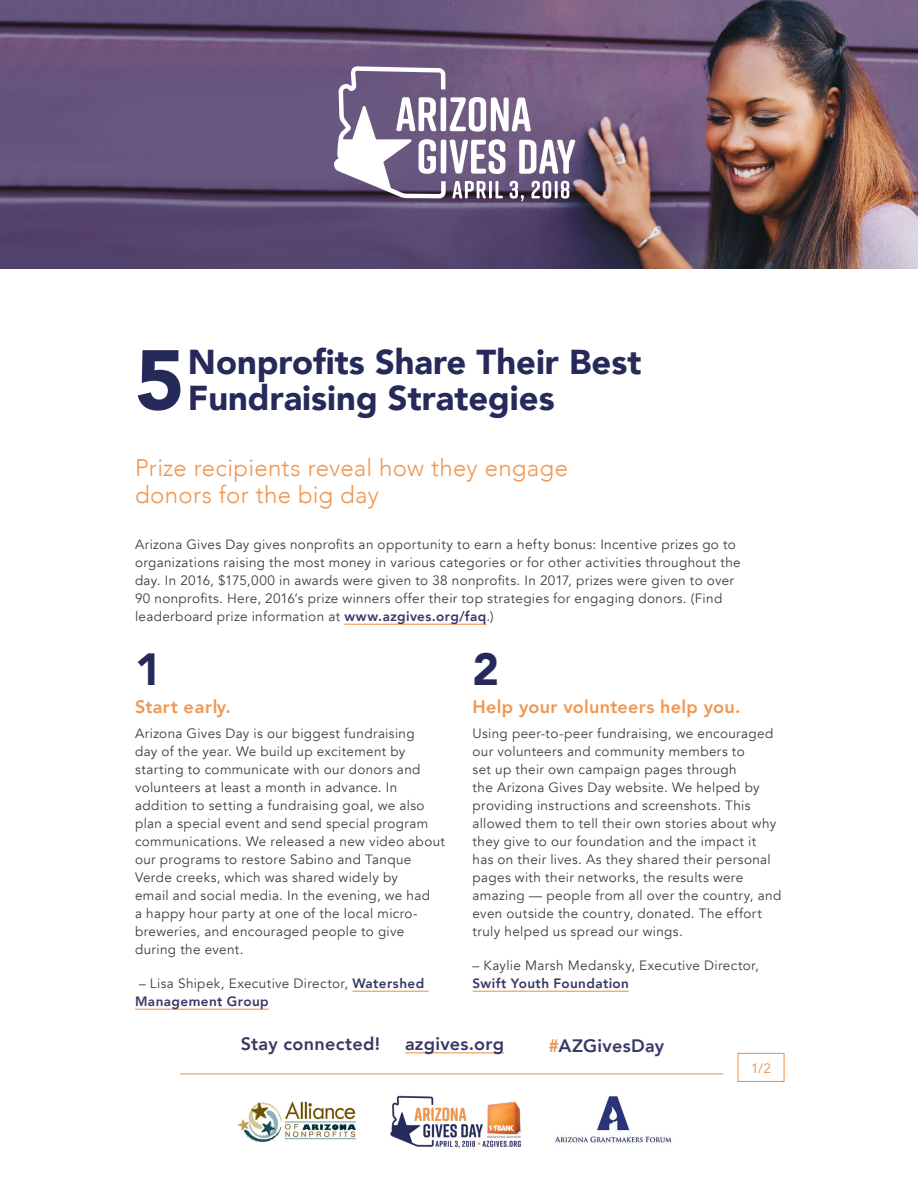
<style>
.page{position:relative;width:918px;height:1188px;background:#fff}
.page>*{position:absolute;margin:0;border:0;box-sizing:border-box;transform-origin:0 0}
.Headline{font:900 84px "Avenir";color:#262a5b}
.Headline-2{font:900 45px "Avenir";color:#262a5b}
.t1{font:900 34.5px "Avenir";color:#262a5b}
.t2{font:300 24px/27px "Avenir";letter-spacing:.01em;color:#f1964f}
.t3{font:800 18px "Avenir";letter-spacing:.02em;color:#f1964f}
.t4{font:800 18px "Avenir";letter-spacing:.02em;color:#373865}
.Body{font:13.5px/18px "Avenir";letter-spacing:.025em;color:#3e3e3f}
.Body-2{font:13.5px "Avenir";color:#ef8b3e}
.s1{font-weight:800;color:#373865}
.s2{color:#f1964f}
</style>
<div class="page">
<img style="left:237px;top:1102px;width:119px;height:41px">
<img style="left:555px;top:1096px;width:117px;height:49px">
<hr style="left:180px;top:1074px;width:543px;height:1px;background:#ef8b3e">
<hr style="left:405px;top:1052px;width:99px;height:1px;background:#ef8b3e">
<img style="left:390px;top:1095px;width:132px;height:53px">
<img style="left:0;top:0;width:918px;height:269px">
<div style="left:738px;top:1053px;width:46px;height:29px;border:1px solid #ef8b3e"></div>
<hr style="left:344px;top:624px;width:143px;height:1px;background:#ef8b3e">
<hr style="left:352px;top:991px;width:77px;height:1px;background:#ef8b3e">
<hr style="left:135px;top:1009px;width:134px;height:1px;background:#ef8b3e">
<hr style="left:473px;top:991px;width:156px;height:1px;background:#ef8b3e">
<svg style="left:334px;top:66px;width:241px;height:135px"></svg>
<h1 class="t1" style="left:188px;top:333px;width:455px">Nonprofits Share Their Best</h1>
<p class="Headline" style="left:135px;top:308px;width:51px">5</p>
<h1 class="t1" style="left:188px;top:369px;width:368px">Fundraising Strategies</h1>
<h2 class="t2" style="left:135px;top:454px;width:434px">Prize recipients reveal how they engage donors for the big day</h2>
<p class="Body" style="left:135px;top:536px;width:607px">Arizona Gives Day gives nonprofits an opportunity to earn a hefty bonus: Incentive prizes go to organizations raising the most money in various categories or for other activities throughout the day. In 2016, $175,000 in awards were given to 38 nonprofits. In 2017, prizes were given to over 90 nonprofits. Here, 2016’s prize winners offer their top strategies for engaging donors. (Find leaderboard prize information at <span class="s1">www.azgives.org/faq</span>.)</p>
<p class="Headline-2" style="left:135px;top:631px;width:28px">1</p>
<p class="Headline-2" style="left:472px;top:631px;width:28px">2</p>
<h3 class="t3" style="left:135px;top:693px;width:97px">Start early.</h3>
<p class="Body" style="left:135px;top:725px;width:312px">Arizona Gives Day is our biggest fundraising<br>day of the year. We build up excitement by starting to communicate with our donors and volunteers at least a month in advance. In addition to setting a fundraising goal, we also plan a special event and send special program communications. We released a new video about our programs to restore Sabino and Tanque Verde creeks, which was shared widely by<br>email and social media. In the evening, we had<br>a happy hour party at one of the local micro&shy;breweries, and encouraged people to give during the event.</p>
<p class="Body" style="left:135px;top:975px;width:291px">– Lisa Shipek, Executive Director, <span class="s1">Watershed<br>Management Group</span></p>
<h3 class="t3" style="left:473px;top:693px;width:269px">Help your volunteers help you.</h3>
<p class="Body" style="left:473px;top:725px;width:310px">Using peer-to-peer fundraising, we encouraged our volunteers and community members to<br>set up their own campaign pages through<br>the Arizona Gives Day website. We helped by providing instructions and screenshots. This allowed them to tell their own stories about why they give to our foundation and the impact it<br>has on their lives. As they shared their personal pages with their networks, the results were amazing — people from all over the country, and even outside the country, donated. The effort truly helped us spread our wings.</p>
<p class="Body" style="left:473px;top:957px;width:288px">– Kaylie Marsh Medansky, Executive Director,<br><span class="s1">Swift Youth Foundation</span></p>
<h3 class="t4" style="left:241px;top:1030px;width:141px">Stay connected!</h3>
<h3 class="t4" style="left:405px;top:1030px;width:101px">azgives.org</h3>
<h3 class="t4" style="left:548px;top:1031px;width:117px"><span class="s2">#</span>AZGivesDay</h3>
<p class="Body-2" style="left:751px;top:1060px;width:21px">1/2</p>
</div>
